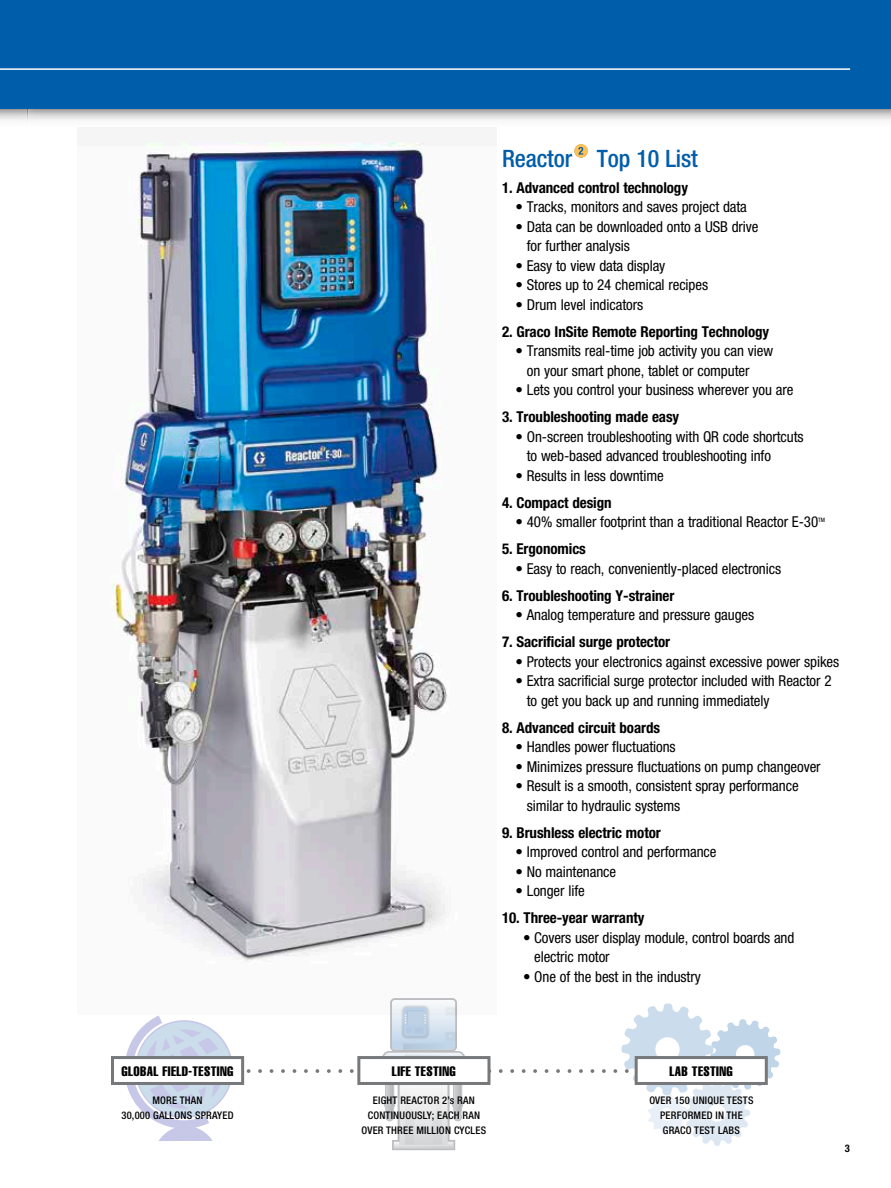
<style>
.page{position:relative;width:891px;height:1188px;background:#fff}
.page>*{position:absolute;margin:0;border:0;box-sizing:border-box;transform-origin:0 0}
.t1{font:500 condensed 24px "Helvetica Neue LT Std";letter-spacing:-.005em;color:#005da9}
.t2{font:condensed 15px/19.5px "Helvetica Neue LT Std";letter-spacing:-.005em;color:#000}
.t3{font:700 condensed 15px "Helvetica Neue LT Std";letter-spacing:-.005em;color:#000}
.t4{font:13.5px "Helvetica LT Std Comp";letter-spacing:.03em;color:#000}
.t5{font:500 condensed 10.5px/15px "Helvetica Neue LT Std";letter-spacing:.02em;color:#000;text-align:center}
.t6{font:700 condensed 10.5px "Helvetica Neue LT Std";color:#000}
.t7{font:condensed 6px "Helvetica Neue LT Std";color:#000}
</style>
<div class="page">
<img style="left:111px;top:146px;width:336px;height:815px">
<div style="left:0;top:0;width:891px;height:109px;background:#005da9"></div>
<div style="left:572px;top:141px;width:19px;height:20px;border:3px solid #fff;border-radius:50%"></div>
<svg style="left:574px;top:144px;width:14px;height:14px"></svg>
<hr style="left:0;top:68px;width:850px;height:2px;background:#fff">
<svg style="left:126px;top:1016px;width:105px;height:125px"></svg>
<svg style="left:249px;top:998px;width:531px;height:153px"></svg>
<div style="left:111px;top:1056px;width:133px;height:29px;background:#fff;border:3px solid #76787a"></div>
<div style="left:357px;top:1056px;width:133px;height:29px;background:#fff;border:3px solid #76787a"></div>
<div style="left:635px;top:1056px;width:133px;height:29px;background:#fff;border:3px solid #76787a"></div>
<div style="left:641px;top:1087px;width:121px;height:56px;background:#fff;opacity:.75"></div>
<h1 class="t1" style="left:502px;top:144px;width:197px">Reactor Top 10 List</h1>
<p class="t3" style="left:502px;top:178px;width:188px">1. Advanced control technology</p>
<p class="t2" style="left:516px;top:197px;width:233px">• Tracks, monitors and saves project data</p>
<p class="t2" style="left:527px;top:217px;width:233px;text-indent:-11px">• Data can be downloaded onto a USB drive for further analysis</p>
<p class="t2" style="left:516px;top:256px;width:151px">• Easy to view data display</p>
<p class="t2" style="left:516px;top:275px;width:194px">• Stores up to 24 chemical recipes</p>
<p class="t2" style="left:516px;top:295px;width:129px">• Drum level indicators</p>
<p class="t3" style="left:502px;top:322px;width:269px">2. Graco InSite Remote Reporting Technology</p>
<p class="t2" style="left:527px;top:341px;width:248px;text-indent:-11px">• Transmits real-time job activity you can view on your smart phone, tablet or computer</p>
<p class="t2" style="left:516px;top:380px;width:279px">• Lets you control your business wherever you are</p>
<p class="t3" style="left:502px;top:408px;width:179px">3. Troubleshooting made easy</p>
<p class="t2" style="left:527px;top:427px;width:278px;text-indent:-11px">• On-screen troubleshooting with QR code shortcuts to web-based advanced troubleshooting info</p>
<p class="t2" style="left:516px;top:466px;width:150px">• Results in less downtime</p>
<p class="t3" style="left:502px;top:493px;width:111px">4. Compact design</p>
<p class="t2" style="left:516px;top:512px;width:304px">• 40% smaller footprint than a traditional Reactor E-30</p>
<p class="t7" style="left:818px;top:517px;width:8px">TM</p>
<p class="t3" style="left:502px;top:540px;width:85px">5. Ergonomics</p>
<p class="t2" style="left:516px;top:559px;width:267px">• Easy to reach, conveniently-placed electronics</p>
<p class="t3" style="left:502px;top:586px;width:174px">6. Troubleshooting Y-strainer</p>
<p class="t2" style="left:516px;top:605px;width:240px">• Analog temperature and pressure gauges</p>
<p class="t3" style="left:502px;top:633px;width:170px">7. Sacrificial surge protector</p>
<p class="t2" style="left:516px;top:652px;width:325px">• Protects your electronics against excessive power spikes</p>
<p class="t2" style="left:527px;top:671px;width:306px;text-indent:-11px">• Extra sacrificial surge protector included with Reactor 2 to get you back up and running immediately</p>
<p class="t3" style="left:502px;top:718px;width:160px">8. Advanced circuit boards</p>
<p class="t2" style="left:516px;top:737px;width:162px">• Handles power fluctuations</p>
<p class="t2" style="left:516px;top:757px;width:307px">• Minimizes pressure fluctuations on pump changeover</p>
<p class="t2" style="left:527px;top:776px;width:273px;text-indent:-11px">• Result is a smooth, consistent spray performance similar to hydraulic systems</p>
<p class="t3" style="left:502px;top:823px;width:160px">9. Brushless electric motor</p>
<p class="t2" style="left:516px;top:842px;width:203px">• Improved control and performance</p>
<p class="t2" style="left:516px;top:862px;width:102px">• No maintenance</p>
<p class="t2" style="left:516px;top:881px;width:71px">• Longer life</p>
<p class="t3" style="left:502px;top:909px;width:144px">10. Three-year warranty</p>
<p class="t2" style="left:534px;top:928px;width:262px;text-indent:-11px">• Covers user display module, control boards and electric motor</p>
<p class="t2" style="left:523px;top:967px;width:179px">• One of the best in the industry</p>
<p class="t4" style="left:122px;top:1063px;width:113px">GLOBAL FIELD-TESTING</p>
<p class="t5" style="left:121px;top:1093px;width:114px">MORE THAN<br>30,000 GALLONS SPRAYED</p>
<p class="t5" style="left:362px;top:1093px;width:126px">EIGHT REACTOR 2’s RAN<br>CONTINUOUSLY; EACH RAN<br>OVER THREE MILLION CYCLES</p>
<p class="t5" style="left:649px;top:1093px;width:106px">OVER 150 UNIQUE TESTS<br>PERFORMED IN THE<br>GRACO TEST LABS</p>
<p class="t4" style="left:392px;top:1063px;width:65px">LIFE TESTING</p>
<p class="t4" style="left:670px;top:1063px;width:65px">LAB TESTING</p>
<p class="t6" style="left:845px;top:1142px;width:7px">3</p>
</div>
